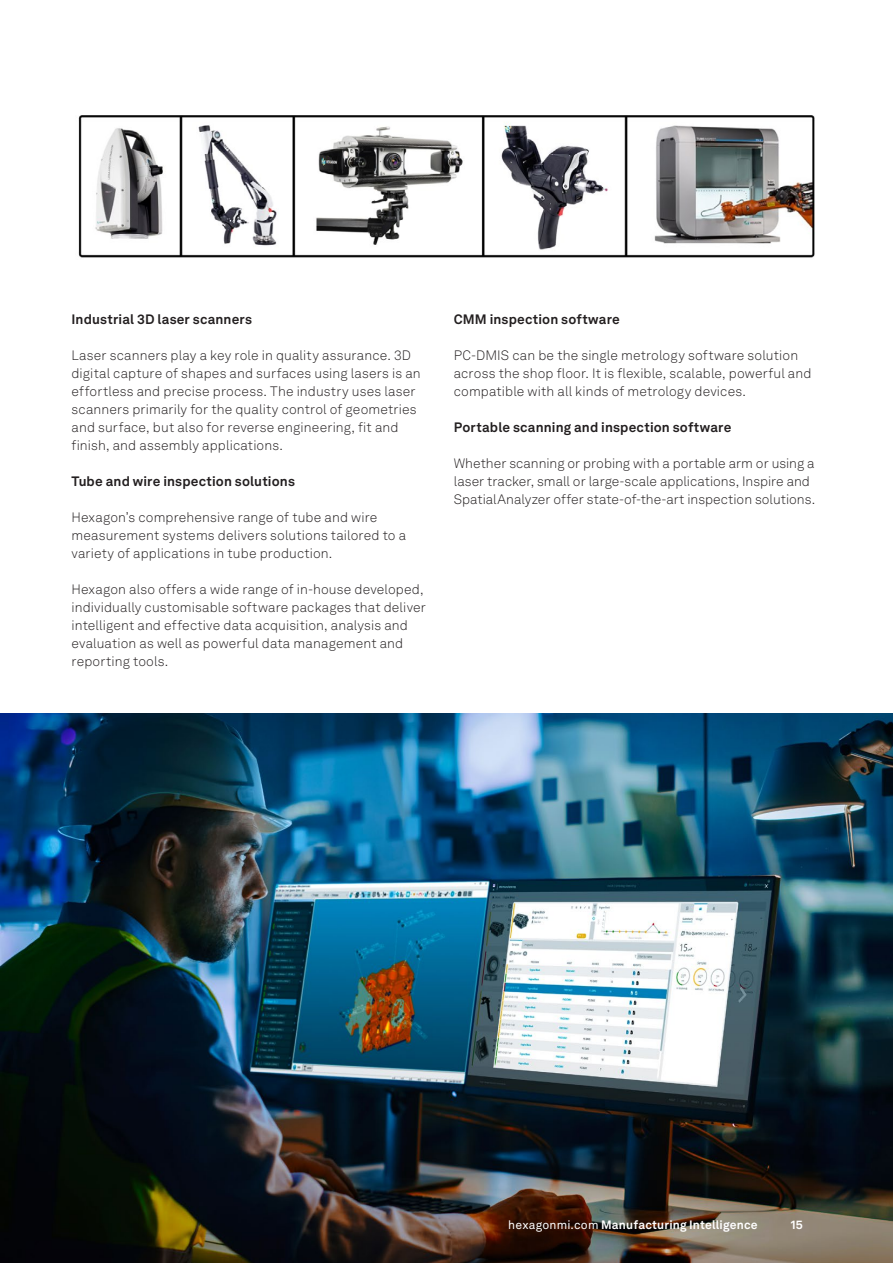
<style>
.page{position:relative;width:893px;height:1263px;background:#fff}
.page>*{position:absolute;margin:0;border:0;box-sizing:border-box;transform-origin:0 0}
.t1{font:300 13.5px/18px "Hexagon Akkurat";letter-spacing:.01em;color:#231f20}
.t2{font:700 13.5px "Hexagon Akkurat";letter-spacing:.01em;color:#231f20}
.t3{font:700 12px "Hexagon Akkurat";letter-spacing:.015em;color:#fff}
.s1{font-weight:400}
</style>
<div class="page">
<img style="left:78px;top:115px;width:737px;height:143px">
<img style="left:0;top:714px;width:893px;height:549px">
<p class="t2" style="left:72px;top:308px;width:182px">Industrial 3D laser scanners</p>
<p class="t1" style="left:72px;top:345px;width:351px">Laser scanners play a key role in quality assurance. 3D digital capture of shapes and surfaces using lasers is an effortless and precise process. The industry uses laser scanners primarily for the quality control of geometries and surface, but also for reverse engineering, fit and finish, and assembly applications.</p>
<p class="t2" style="left:72px;top:470px;width:225px">Tube and wire inspection solutions</p>
<p class="t1" style="left:72px;top:507px;width:336px">Hexagon’s comprehensive range of tube and wire measurement systems delivers solutions tailored to a variety of applications in tube production.</p>
<p class="t1" style="left:72px;top:579px;width:356px">Hexagon also offers a wide range of in-house developed, individually customisable software packages that deliver intelligent and effective data acquisition, analysis and evaluation as well as powerful data management and reporting tools.</p>
<p class="t2" style="left:454px;top:308px;width:168px">CMM inspection software</p>
<p class="t1" style="left:454px;top:345px;width:359px">PC-DMIS can be the single metrology software solution across the shop floor. It is flexible, scalable, powerful and compatible with all kinds of metrology devices.</p>
<p class="t2" style="left:454px;top:416px;width:279px">Portable scanning and inspection software</p>
<p class="t1" style="left:454px;top:453px;width:363px">Whether scanning or probing with a portable arm or using a laser tracker, small or large-scale applications, Inspire and<br>SpatialAnalyzer offer state-of-the-art inspection solutions.</p>
<p class="t3" style="left:508px;top:1215px;width:251px"><span class="s1">hexagonmi.com</span> Manufacturing Intelligence</p>
<p class="t3" style="left:791px;top:1215px;width:14px">15</p>
</div>
